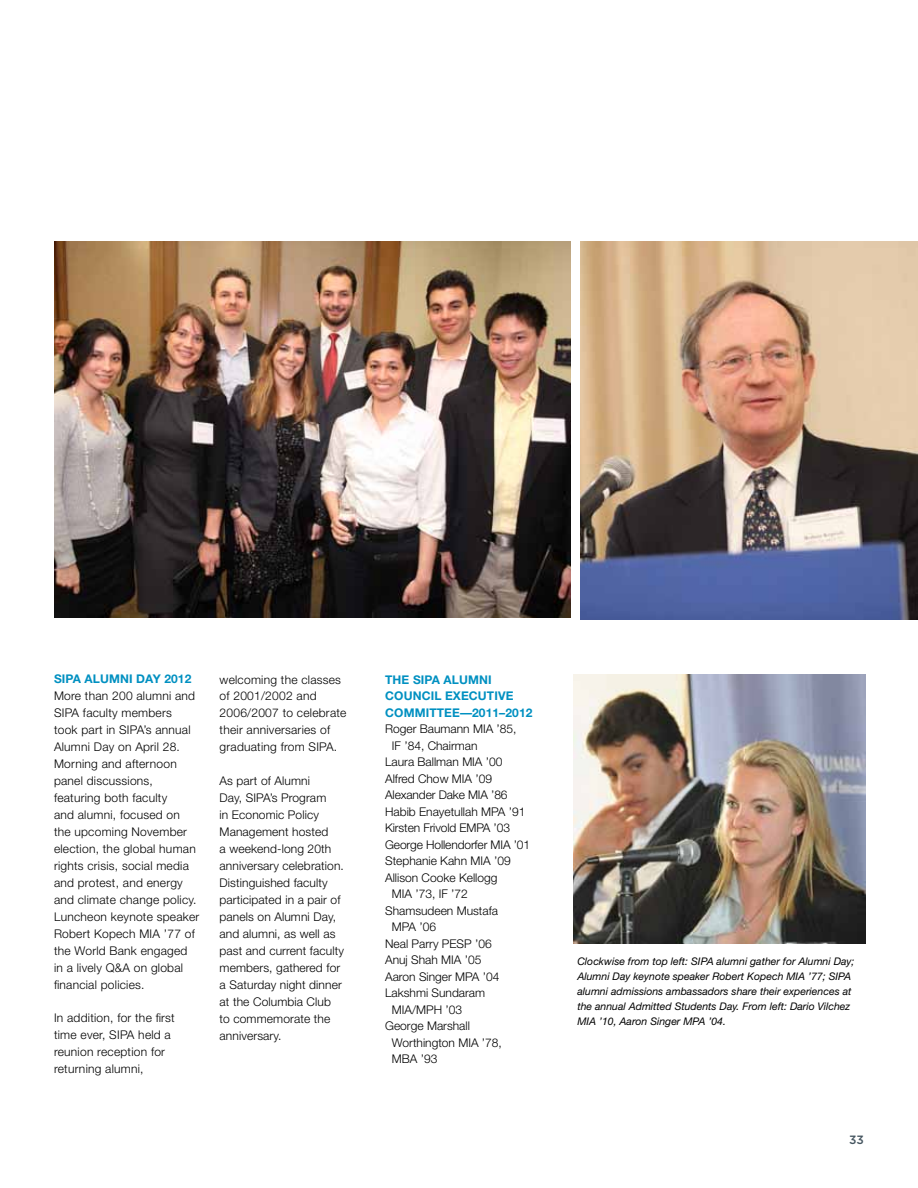
<style>
.page{position:relative;width:918px;height:1188px;background:#fff}
.page>*{position:absolute;margin:0;border:0;box-sizing:border-box;transform-origin:0 0}
.t1{font:300 12px/17px "Helvetica Neue";letter-spacing:.01em;color:#000}
.t2{font:700 12px/16.5px "Helvetica Neue";letter-spacing:.01em;color:#0090c1}
.t3{font:300 12px "Helvetica Neue";letter-spacing:-.01em;color:#000}
.t4{font:500 12px "Gotham";color:#455560}
.t5{font:italic 10.5px/15px "Helvetica Neue";color:#000}
</style>
<div class="page">
<img style="left:54px;top:242px;width:516px;height:376px">
<img style="left:580px;top:241px;width:338px;height:378px">
<img style="left:574px;top:675px;width:291px;height:269px">
<p class="t2" style="left:54px;top:671px;width:139px">SIPA ALUMNI DAY 2012</p>
<p class="t1" style="left:54px;top:687px;width:147px">More than 200 alumni and<br>SIPA faculty members<br>took part in SIPA’s annual<br>Alumni Day on April 28.<br>Morning and afternoon panel discussions, featuring both faculty<br>and alumni, focused on the upcoming November election, the global human rights crisis, social media and protest, and energy and climate change policy.<br>Luncheon keynote speaker<br>Robert Kopech MIA ’77 of the World Bank engaged in a lively Q&amp;A on global financial policies.</p>
<p class="t1" style="left:54px;top:1009px;width:122px">In addition, for the first time ever, SIPA held a reunion reception for returning alumni,</p>
<p class="t1" style="left:220px;top:670px;width:128px">welcoming the classes of 2001/2002 and<br>2006/2007 to celebrate their anniversaries of graduating from SIPA.</p>
<p class="t1" style="left:220px;top:772px;width:126px">As part of Alumni<br>Day, SIPA’s Program<br>in Economic Policy<br>Management hosted<br>a weekend-long 20th anniversary celebration.<br>Distinguished faculty participated in a pair of panels on Alumni Day, and alumni, as well as past and current faculty members, gathered for a Saturday night dinner at the Columbia Club to commemorate the anniversary.</p>
<p class="t2" style="left:385px;top:671px;width:149px">THE SIPA ALUMNI<br>COUNCIL EXECUTIVE<br>COMMITTEE—2011–2012</p>
<p class="t1" style="left:385px;top:720px;width:133px">Roger Baumann MIA ’85,</p>
<p class="t1" style="left:392px;top:737px;width:87px">IF ’84, Chairman</p>
<p class="t1" style="left:385px;top:753px;width:119px">Laura Ballman MIA ’00</p>
<p class="t1" style="left:385px;top:770px;width:108px">Alfred Chow MIA ’09</p>
<p class="t3" style="left:385px;top:787px;width:124px">Alexander Dake MIA ’86</p>
<p class="t1" style="left:385px;top:803px;width:142px">Habib Enayetullah MPA ’91</p>
<p class="t3" style="left:385px;top:820px;width:126px">Kirsten Frivold EMPA ’03</p>
<p class="t3" style="left:385px;top:837px;width:146px">George Hollendorfer MIA ’01</p>
<p class="t1" style="left:385px;top:852px;width:127px">Stephanie Kahn MIA ’09</p>
<p class="t1" style="left:385px;top:869px;width:114px">Allison Cooke Kellogg</p>
<p class="t1" style="left:392px;top:885px;width:78px">MIA ’73, IF ’72</p>
<p class="t1" style="left:385px;top:902px;width:114px">Shamsudeen Mustafa</p>
<p class="t1" style="left:392px;top:918px;width:46px">MPA ’06</p>
<p class="t1" style="left:385px;top:935px;width:108px">Neal Parry PESP ’06</p>
<p class="t1" style="left:385px;top:951px;width:98px">Anuj Shah MIA ’05</p>
<p class="t1" style="left:385px;top:968px;width:116px">Aaron Singer MPA ’04</p>
<p class="t1" style="left:385px;top:984px;width:102px">Lakshmi Sundaram</p>
<p class="t1" style="left:392px;top:1001px;width:72px">MIA/MPH ’03</p>
<p class="t1" style="left:385px;top:1017px;width:86px">George Marshall</p>
<p class="t1" style="left:392px;top:1034px;width:112px">Worthington MIA ’78,</p>
<p class="t1" style="left:392px;top:1050px;width:47px">MBA ’93</p>
<p class="t5" style="left:577px;top:954px;width:279px">Clockwise from top left: SIPA alumni gather for Alumni Day; Alumni Day keynote speaker Robert Kopech MIA ’77; SIPA alumni admissions ambassadors share their experiences at the annual Admitted Students Day. From left: Dario Vilchez MIA ’10, Aaron Singer MPA ’04.</p>
<p class="t4" style="left:849px;top:1132px;width:16px">33</p>
</div>
